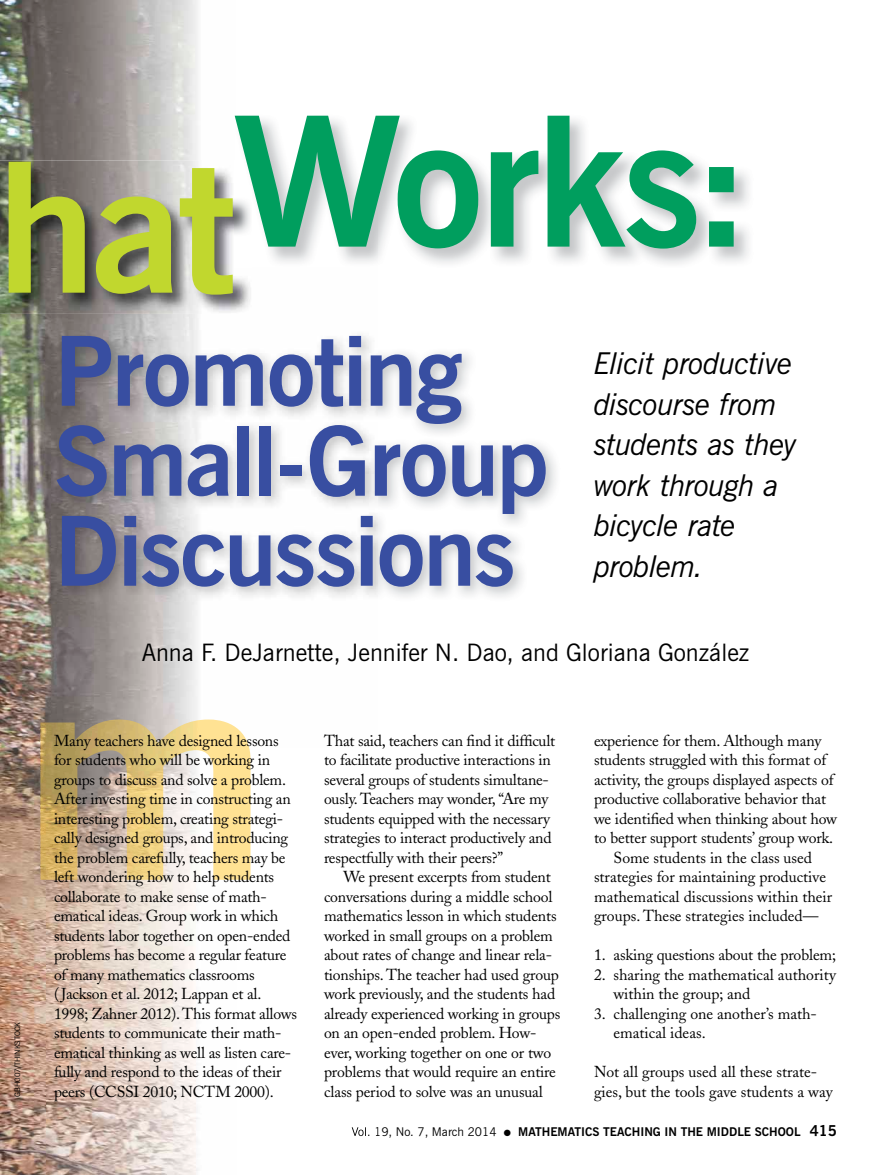
<style>
.page{position:relative;width:891px;height:1175px;background:#fff}
.page>*{position:absolute;margin:0;border:0;box-sizing:border-box;transform-origin:0 0}
.t1{font:700 180px "News Gothic BT";letter-spacing:-.03em;color:#009e5e}
.t2{font:700 96px/90px "News Gothic BT";letter-spacing:-.025em;color:#384ea1}
.t3{font:italic 30px/40.5px "News Gothic BT";letter-spacing:-.025em;color:#000}
.t4{font:24px "News Gothic BT";color:#000}
.t5{font:15.75px/19.5px "Adobe Caslon";letter-spacing:-.01em;color:#000}
.t6{font:700 12px "News Gothic BT";color:#000}
.t7{font:7.5px "News Gothic BT";color:#000}
.s1{color:#c1d72e}
.s2{font-weight:400}
.s3{font-size:15px}
</style>
<div class="page">
<img style="left:0;top:0;width:198px;height:160px">
<img style="left:0;top:314px;width:198px;height:59px">
<img style="left:0;top:373px;width:94px;height:374px">
<img style="left:0;top:747px;width:47px;height:427px">
<img style="left:47px;top:879px;width:190px;height:295px">
<img style="left:352px;top:1127px;width:26px;height:10px">
<img style="left:40px;top:719px;width:210px;height:160px">
<img style="left:52px;top:330px;width:504px;height:271px">
<img style="left:0;top:160px;width:251px;height:154px">
<img style="left:234px;top:160px;width:18px;height:108px">
<h1 class="t1" style="left:-3px;top:73px;width:758px"><span class="s1">hat</span>Works:</h1>
<h2 class="t2" style="left:54px;top:326px;width:496px">Promoting<br>Small-Group<br>Discussions</h2>
<h3 class="t3" style="left:594px;top:343px;width:204px">Elicit productive discourse from students as they work through a bicycle rate problem.</h3>
<p class="t7" style="left:13px;top:1096px;width:76px;rotate:-90deg">GBH007/THINKSTOCK</p>
<h3 class="t4" style="left:142px;top:637px;width:609px">Anna F. DeJarnette, Jennifer N. Dao, and Gloriana González</h3>
<p class="t5" style="left:54px;top:731px;width:244px">Many teachers have designed lessons for students who will be working in groups to discuss and solve a problem.<br>After investing time in constructing an interesting problem, creating strategi&shy;cally designed groups, and introducing the problem carefully, teachers may be left wondering how to help students collaborate to make sense of math&shy;ematical ideas. Group work in which students labor together on open-ended problems has become a regular feature of many mathematics classrooms (Jackson et al. 2012; Lappan et al.<br>1998; Zahner 2012). This format allows students to communicate their math&shy;ematical thinking as well as listen care&shy;fully and respond to the ideas of their peers (CCSSI 2010; NCTM 2000).</p>
<p class="t5" style="left:324px;top:731px;width:233px">That said, teachers can find it difficult to facilitate productive interactions in several groups of students simultane&shy;ously. Teachers may wonder, “Are my students equipped with the necessary strategies to interact productively and respectfully with their peers?”</p>
<p class="t5" style="left:324px;top:867px;width:238px;text-indent:19px">We present excerpts from student conversations during a middle school mathematics lesson in which students worked in small groups on a problem about rates of change and linear rela&shy;tionships. The teacher had used group work previously, and the students had already experienced working in groups on an open-ended problem. How&shy;ever, working together on one or two problems that would require an entire class period to solve was an unusual</p>
<p class="t5" style="left:594px;top:731px;width:229px">experience for them. Although many</p>
<p class="t5" style="left:594px;top:750px;width:234px">students struggled with this format of</p>
<p class="t5" style="left:594px;top:770px;width:241px">activity, the groups displayed aspects of</p>
<p class="t5" style="left:594px;top:789px;width:234px">productive collaborative behavior that</p>
<p class="t5" style="left:594px;top:809px;width:244px">we identified when thinking about how</p>
<p class="t5" style="left:594px;top:828px;width:241px">to better support students’ group work.</p>
<p class="t5" style="left:613px;top:848px;width:200px">Some students in the class used</p>
<p class="t5" style="left:594px;top:867px;width:234px">strategies for maintaining productive</p>
<p class="t5" style="left:594px;top:887px;width:240px">mathematical discussions within their</p>
<p class="t5" style="left:594px;top:906px;width:226px">groups. These strategies included—</p>
<p class="t5" style="left:594px;top:945px;width:244px">1. asking questions about the problem;</p>
<p class="t5" style="left:613px;top:965px;width:224px;text-indent:-19px">2. sharing the mathematical authority within the group; and</p>
<p class="t5" style="left:613px;top:1004px;width:205px;text-indent:-19px">3. challenging one another’s math&shy;ematical ideas.</p>
<p class="t5" style="left:594px;top:1062px;width:240px">Not all groups used all these strate&shy;gies, but the tools gave students a way</p>
<p class="t6" style="left:352px;top:1124px;width:487px"><span class="s2">Vol. 19, No. 7, March 2014</span> ● MATHEMATICS TEACHING IN THE MIDDLE SCHOOL <span class="s3">415</span></p>
</div>
